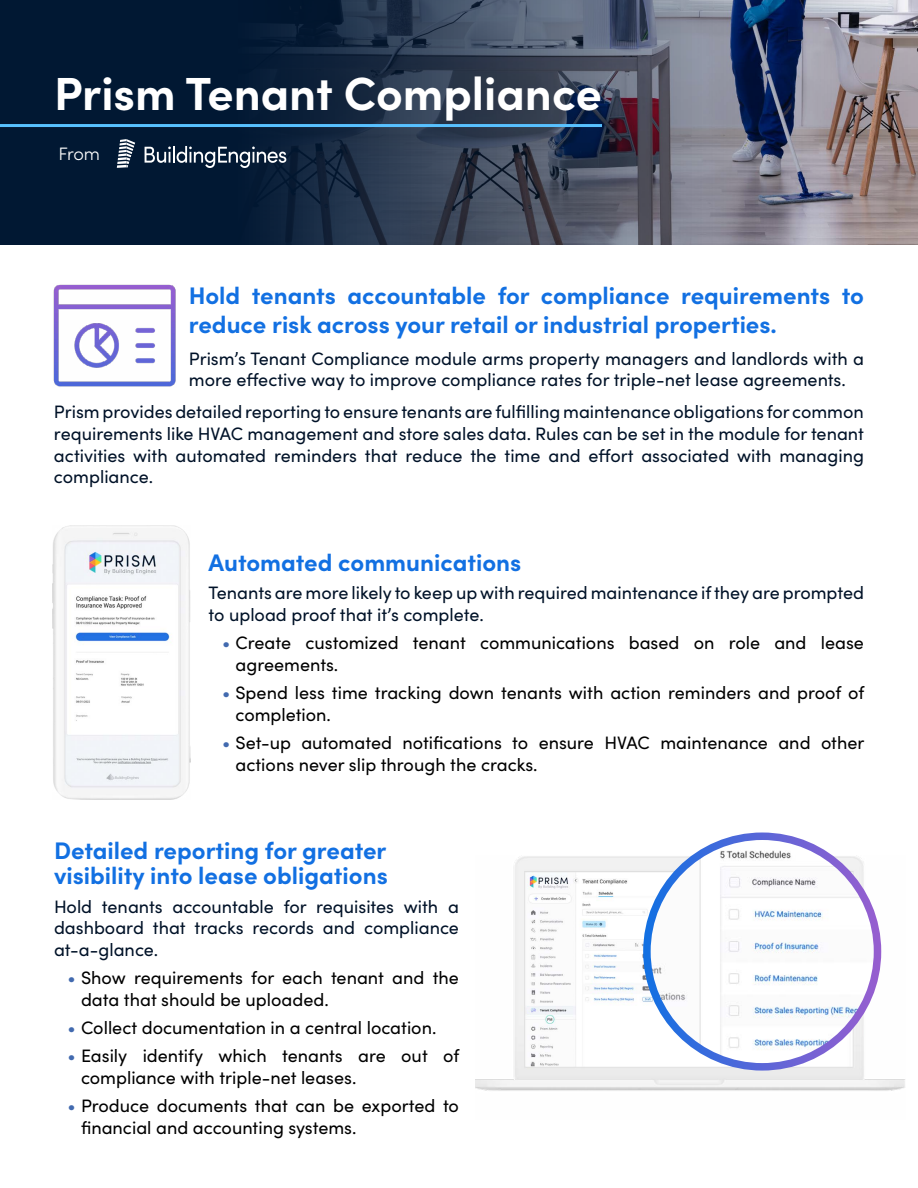
<style>
.page{position:relative;width:918px;height:1188px;background:#fff}
.page>*{position:absolute;margin:0;border:0;box-sizing:border-box;transform-origin:0 0}
.t1{font:700 46.5px "Sofia Pro";color:#fff}
.t2{font:700 24px/28.8px "Sofia Pro";color:#1270e2}
.t3{font:18px/21.6px "Sofia Pro";color:#001228}
.t4{font:18px/21.6px "Sofia Pro";color:#000}
.t5{font:300 18px "Sofia Pro";color:#fff}
.s1{color:#426aaf}
</style>
<div class="page">
<div style="left:0;top:0;width:918px;height:244px;background:#011833"></div>
<img style="left:270px;top:0;width:648px;height:244px">
<svg style="left:145px;top:146px;width:141px;height:22px"></svg>
<svg style="left:117px;top:139px;width:18px;height:29px"></svg>
<hr style="left:0;top:124px;width:602px;height:3px;background:#58c1ff">
<img style="left:53px;top:284px;width:123px;height:103px">
<img style="left:476px;top:856px;width:429px;height:235px">
<img style="left:53px;top:525px;width:138px;height:275px">
<img style="left:647px;top:836px;width:231px;height:231px;border-radius:115px">
<div style="left:643px;top:832px;width:238px;height:239px;border:8px solid #fff;border-radius:50%"></div>
<h1 class="t1" style="left:54px;top:58px;width:550px">Prism Tenant Compliance</h1>
<p class="t5" style="left:58px;top:141px;width:43px">From</p>
<h2 class="t2" style="left:189px;top:279px;width:677px">Hold tenants accountable for compliance requirements to reduce risk across your retail or industrial properties.</h2>
<p class="t3" style="left:189px;top:347px;width:677px">Prism’s Tenant Compliance module arms property managers and landlords with a more effective way to improve compliance rates for triple-net lease agreements.</p>
<p class="t3" style="left:54px;top:400px;width:812px;text-align:justify">Prism provides detailed reporting to ensure tenants are fulfilling maintenance obligations for common requirements like HVAC management and store sales data. Rules can be set in the module for tenant activities with automated reminders that reduce the time and effort associated with managing compliance.</p>
<h2 class="t2" style="left:208px;top:546px;width:314px">Automated communications</h2>
<p class="t3" style="left:208px;top:581px;width:657px">Tenants are more likely to keep up with required maintenance if they are prompted to upload proof that it’s complete.</p>
<p class="t4" style="left:236px;top:631px;width:630px;text-indent:-14px"><span class="s1">•</span> Create customized tenant communications based on role and lease agreements.</p>
<p class="t4" style="left:236px;top:681px;width:630px;text-indent:-14px"><span class="s1">•</span> Spend less time tracking down tenants with action reminders and proof of completion.</p>
<p class="t4" style="left:236px;top:731px;width:630px;text-indent:-14px"><span class="s1">•</span> Set-up automated notifications to ensure HVAC maintenance and other actions never slip through the cracks.</p>
<h2 class="t2" style="left:54px;top:836px;width:335px;line-height:25.5px">Detailed reporting for greater visibility into lease obligations</h2>
<p class="t3" style="left:54px;top:895px;width:407px;text-align:justify">Hold tenants accountable for requisites with a dashboard that tracks records and compliance at-a-glance.</p>
<p class="t4" style="left:81px;top:966px;width:380px;text-indent:-14px"><span class="s1">•</span> Show requirements for each tenant and the data that should be uploaded.</p>
<p class="t4" style="left:68px;top:1016px;width:370px"><span class="s1">•</span> Collect documentation in a central location.</p>
<p class="t4" style="left:81px;top:1044px;width:380px;text-indent:-14px"><span class="s1">•</span> Easily identify which tenants are out of compliance with triple-net leases.</p>
<p class="t4" style="left:81px;top:1094px;width:380px;text-indent:-14px"><span class="s1">•</span> Produce documents that can be exported to financial and accounting systems.</p>
</div>
